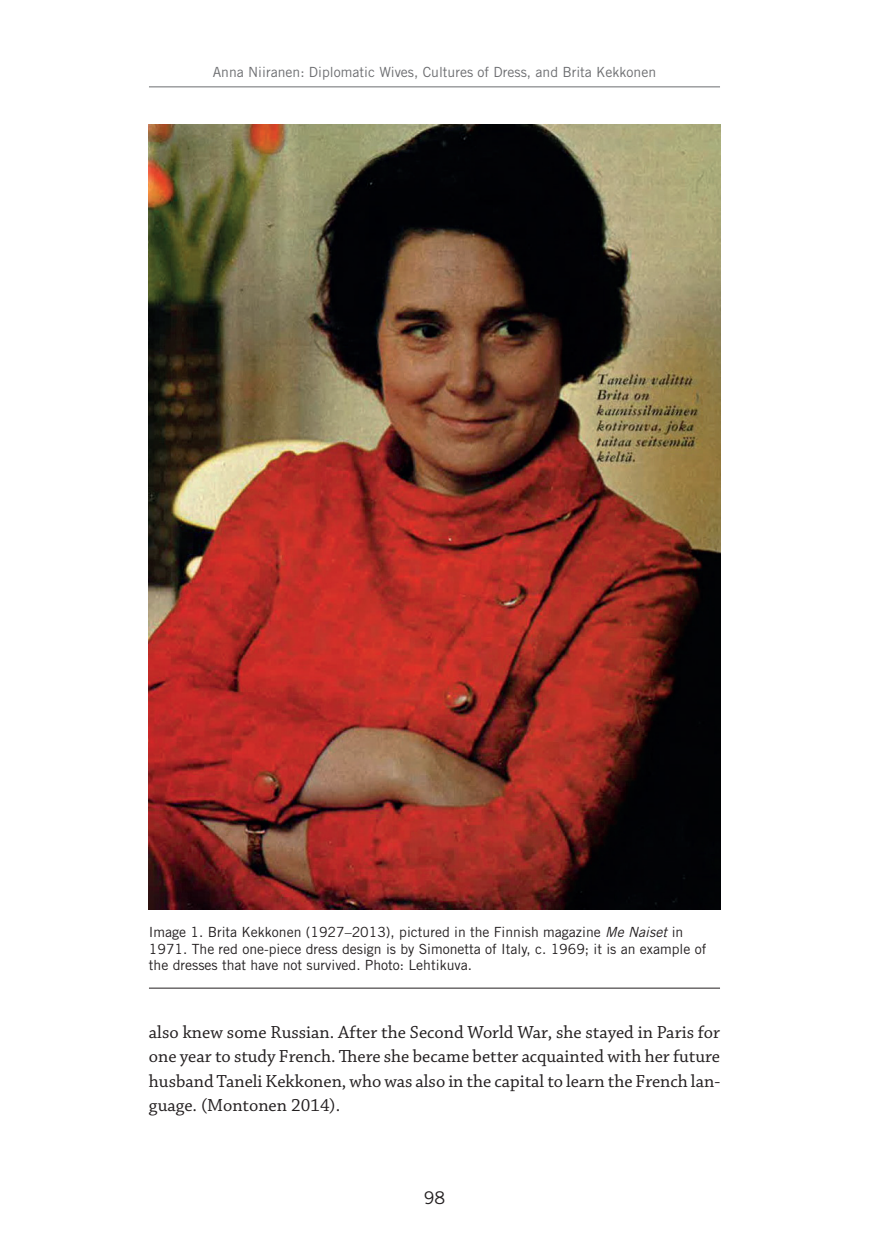
<style>
.page{position:relative;width:869px;height:1241px;background:#fff}
.page>*{position:absolute;margin:0;border:0;box-sizing:border-box;transform-origin:0 0}
.t1{font:18.38px/24.5px "Chaparral Pro";color:#231f20;text-align:justify}
.t2{font:17.5px "Trade Gothic LT Std";color:#231f20}
.t3{font:14px/16.8px "Trade Gothic LT Std";color:#231f20}
.t4{font:14px "Trade Gothic LT Std";color:#6c6d70}
.s1{font-style:italic}
</style>
<div class="page">
<hr style="left:149px;top:86px;width:570px;height:1px;background:#6c6d70">
<img style="left:149px;top:124px;width:570px;height:785px">
<hr style="left:149px;top:987px;width:570px;height:1px;background:#231f20">
<p class="t4" style="left:213px;top:64px;width:445px">Anna Niiranen: Diplomatic Wives, Cultures of Dress, and Brita Kekkonen</p>
<p class="t3" style="left:149px;top:923px;width:558px">Image 1. Brita Kekkonen (1927–2013), pictured in the Finnish magazine <span class="s1">Me Naiset</span> in<br>1971. The red one-piece dress design is by Simonetta of Italy, c. 1969; it is an example of the dresses that have not survived. Photo: Lehtikuva.</p>
<p class="t1" style="left:149px;top:1020px;width:572px">also knew some Russian. After the Second World War, she stayed in Paris for one year to study French. There she became better acquainted with her future husband Taneli Kekkonen, who was also in the capital to learn the French lan&shy;guage. (Montonen 2014).</p>
<p class="t2" style="left:423px;top:1186px;width:23px">98</p>
</div>
